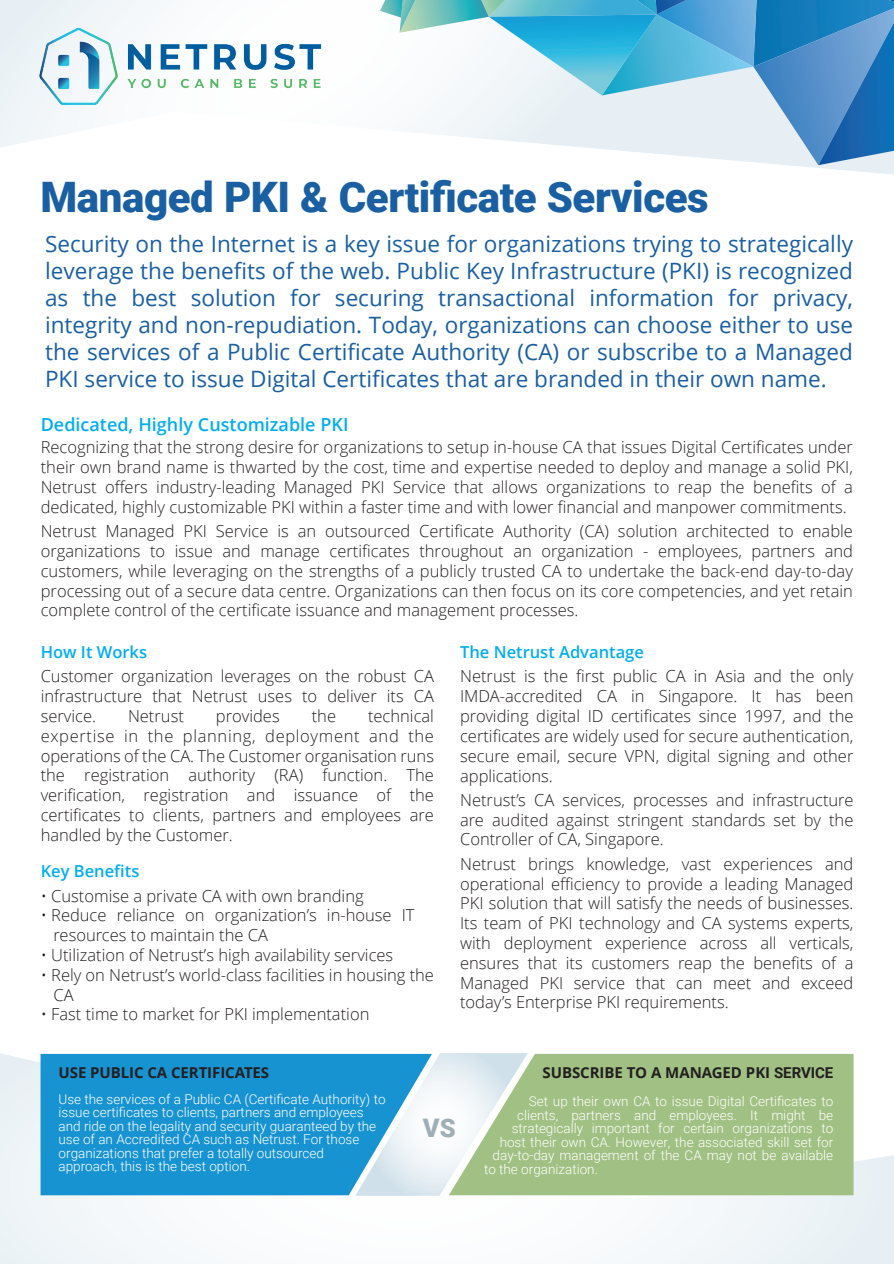
<style>
.page{position:relative;width:894px;height:1264px;background:#fff}
.page>*{position:absolute;margin:0;border:0;box-sizing:border-box;transform-origin:0 0}
.t1{font:900 42px "Roboto";letter-spacing:-.01em;color:#195fa2}
.t2{font:900 25.5px "Roboto";color:#9fafb7}
.t3{font:22.5px/27px "Open Sans";color:#195fa2;text-align:justify}
.t4{font:600 18px "Open Sans";color:#00aeef}
.t5{font:300 16.5px/19.8px "Open Sans";color:#231f20;text-align:justify}
.t6{font:600 16.5px "Open Sans";color:#00aeef}
.t7{font:700 15px "Open Sans";letter-spacing:-.005em;color:#231f20}
.t8{font:300 13.5px/13.5px "Roboto";color:#fff}
.s1{font-family:"Roboto"}
</style>
<div class="page">
<img style="left:0;top:1053px;width:893px;height:210px">
<svg style="left:380px;top:0;width:513px;height:165px"></svg>
<div style="left:40px;top:1053px;width:315px;height:141px;background:#1893d2"></div>
<div style="left:527px;top:1053px;width:326px;height:141px;background:#a1c083"></div>
<img style="left:355px;top:1053px;width:172px;height:141px">
<img style="left:36px;top:24px;width:286px;height:85px">
<h1 class="t1" style="left:40px;top:180px;width:669px">Managed PKI &amp; Certificate Services</h1>
<p class="t3" style="left:45px;top:232px;width:809px">Security on the Internet is a key issue for organizations trying to strategically leverage the benefits of the web. Public Key Infrastructure (PKI) is recognized as the best solution for securing transactional information for privacy, integrity and non-repudiation. Today, organizations can choose either to use the services of a Public Certificate Authority (CA) or subscribe to a Managed PKI service to issue Digital Certificates that are branded in their own name.</p>
<p class="t4" style="left:41px;top:416px;width:309px">Dedicated, Highly Customizable PKI</p>
<p class="t5" style="left:41px;top:439px;width:813px">Recognizing that the strong desire for organizations to setup in-house CA that issues Digital Certificates under their own brand name is thwarted by the cost, time and expertise needed to deploy and manage a solid PKI, Netrust offers industry-leading Managed PKI Service that allows organizations to reap the benefits of a dedicated, highly customizable PKI within a faster time and with lower financial and manpower commitments.</p>
<p class="t5" style="left:41px;top:523px;width:813px">Netrust Managed PKI Service is an outsourced Certificate Authority (CA) solution architected to enable organizations to issue and manage certificates throughout an organization - employees, partners and customers, while leveraging on the strengths of a publicly trusted CA to undertake the back-end day-to-day processing out of a secure data centre. Organizations can then focus on its core competencies, and yet retain complete control of the certificate issuance and management processes.</p>
<p class="t6" style="left:41px;top:645px;width:108px">How It Works</p>
<p class="t5" style="left:41px;top:668px;width:394px">Customer organization leverages on the robust CA infrastructure that Netrust uses to deliver its CA service.</p>
<p class="t5" style="left:41px;top:707px;width:395px;text-indent:327px">technical expertise in the planning, deployment and the operations of the CA. The Customer organisation runs the registration authority (RA) function. The verification, registration and issuance of the certificates to clients, partners and employees are handled by the Customer.</p>
<p class="t6" style="left:41px;top:864px;width:100px">Key Benefits</p>
<p class="t5" style="left:41px;top:887px;width:324px">• Customise a private CA with own branding</p>
<p class="t5" style="left:54px;top:906px;width:362px;text-indent:-13px">• Reduce reliance on organization’s in-house IT resources to maintain the CA</p>
<p class="t5" style="left:41px;top:946px;width:354px">• Utilization of Netrust’s high availability services</p>
<p class="t5" style="left:54px;top:966px;width:382px;text-indent:-13px">• Rely on Netrust’s world-class facilities in housing the<br>CA</p>
<p class="t5" style="left:41px;top:1005px;width:330px">• Fast time to market for PKI implementation</p>
<p class="t5" style="left:128px;top:707px;width:57px">Netrust</p>
<p class="t5" style="left:216px;top:707px;width:65px">provides</p>
<p class="t5" style="left:311px;top:707px;width:26px">the</p>
<p class="t7" style="left:58px;top:1066px;width:212px">USE PUBLIC CA CERTIFICATES</p>
<p class="t6" style="left:460px;top:645px;width:185px">The Netrust Advantage</p>
<p class="t5" style="left:460px;top:668px;width:394px">Netrust is the first public CA in Asia and the only IMDA-accredited CA in Singapore. It has been providing digital ID certificates since 1997, and the certificates are widely used for secure authentication, secure email, secure VPN, digital signing and other applications.</p>
<p class="t5" style="left:460px;top:791px;width:394px">Netrust’s CA services, processes and infrastructure are audited against stringent standards set by the Controller of CA, Singapore.</p>
<p class="t5" style="left:460px;top:855px;width:394px">Netrust brings knowledge, vast experiences and operational efficiency to provide a leading Managed PKI solution that will satisfy the needs of businesses.<br>Its team of PKI technology and CA systems experts, with deployment experience across all verticals, ensures that its customers reap the benefits of a Managed PKI service that can meet and exceed today’s Enterprise PKI requirements.</p>
<p class="t7" style="left:542px;top:1066px;width:292px">SUBSCRIBE TO A MANAGED PKI <span class="s1">SERVICE</span></p>
<p class="t8" style="left:58px;top:1093px;width:328px">Use the services of a Public CA (Certificate Authority) to issue certificates to clients, partners and employees and ride on the legality and security guaranteed by the use of an Accredited CA such as Netrust. For those organizations that prefer a totally outsourced approach, this is the best option.</p>
<p class="t8" style="left:528px;top:1095px;width:306px">Set up their own CA to issue Digital Certificates to</p>
<p class="t8" style="left:517px;top:1109px;width:317px">clients, partners and employees. It might be</p>
<p class="t8" style="left:511px;top:1122px;width:323px">strategically important for certain organizations to</p>
<p class="t8" style="left:499px;top:1136px;width:335px">host their own CA. However, the associated skill set for</p>
<p class="t8" style="left:492px;top:1149px;width:342px">day-to-day management of the CA may not be available</p>
<p class="t8" style="left:484px;top:1163px;width:115px">to the organization.</p>
<h2 class="t2" style="left:423px;top:1117px;width:34px">VS</h2>
</div>
